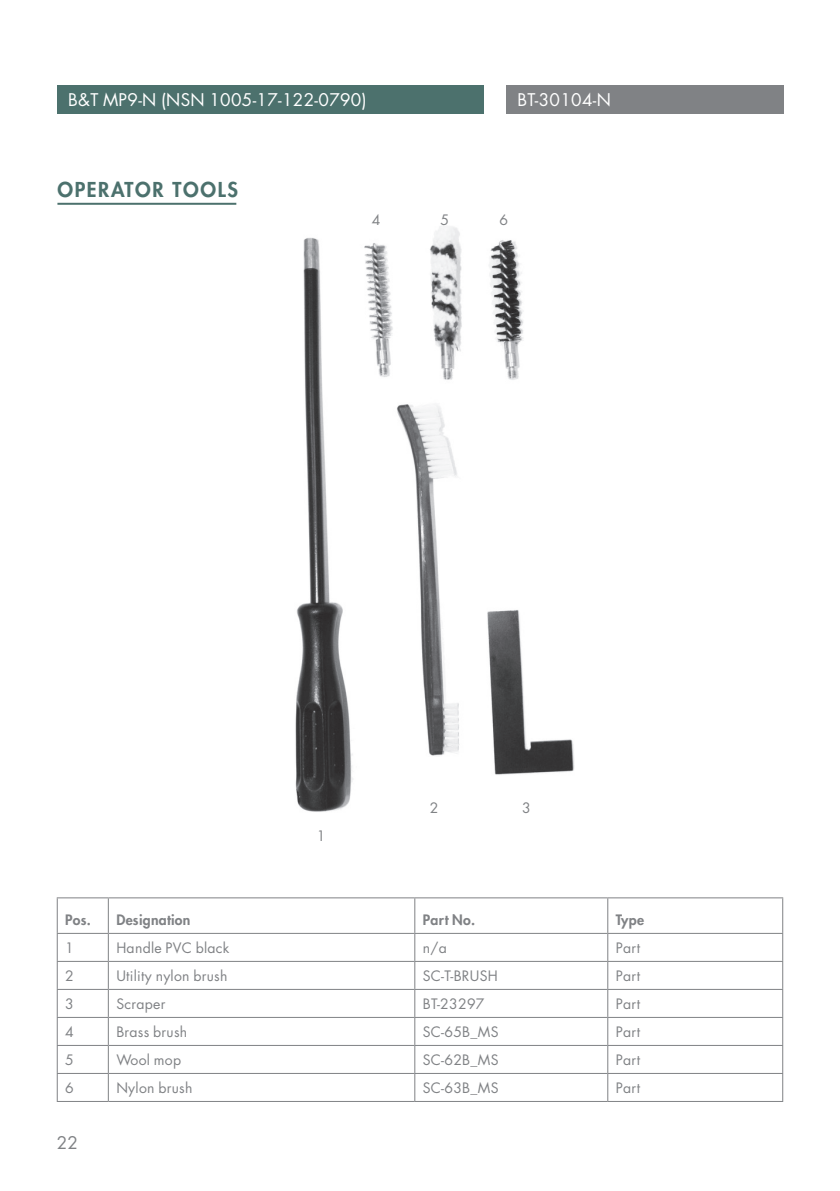
<style>
.page{position:relative;width:840px;height:1191px;background:#fff}
.page>*{position:absolute;margin:0;border:0;box-sizing:border-box;transform-origin:0 0}
.t1{font:800 20px "Futura LT";letter-spacing:.08em;color:#4c716d}
.t2{font:17px "Futura LT";letter-spacing:.02em;color:#fff}
.t3{font:17px "Futura LT";color:#808285}
.t4{font:14px "Futura LT";letter-spacing:.02em;color:#808285}
.t5{font:800 14px "Futura LT";letter-spacing:.02em;color:#808285}
</style>
<div class="page">
<div style="left:57px;top:85px;width:426px;height:28px;background:#4c716d"></div>
<div style="left:506px;top:85px;width:277px;height:28px;background:#808285"></div>
<hr style="left:57px;top:203px;width:179px;height:2px;background:#4c716d">
<hr style="left:57px;top:961px;width:51px;height:1px;background:#808285">
<hr style="left:108px;top:961px;width:306px;height:1px;background:#808285">
<hr style="left:414px;top:961px;width:193px;height:1px;background:#808285">
<hr style="left:607px;top:961px;width:175px;height:1px;background:#808285">
<hr style="left:57px;top:989px;width:51px;height:1px;background:#808285">
<hr style="left:108px;top:989px;width:306px;height:1px;background:#808285">
<hr style="left:414px;top:989px;width:193px;height:1px;background:#808285">
<hr style="left:607px;top:989px;width:175px;height:1px;background:#808285">
<hr style="left:57px;top:1017px;width:51px;height:1px;background:#808285">
<hr style="left:108px;top:1017px;width:306px;height:1px;background:#808285">
<hr style="left:414px;top:1017px;width:193px;height:1px;background:#808285">
<hr style="left:607px;top:1017px;width:175px;height:1px;background:#808285">
<hr style="left:57px;top:1045px;width:51px;height:1px;background:#808285">
<hr style="left:108px;top:1045px;width:306px;height:1px;background:#808285">
<hr style="left:414px;top:1045px;width:193px;height:1px;background:#808285">
<hr style="left:607px;top:1045px;width:175px;height:1px;background:#808285">
<hr style="left:57px;top:1073px;width:51px;height:1px;background:#808285">
<svg style="left:57px;top:934px;width:1px;height:167px"></svg>
<hr style="left:108px;top:1073px;width:306px;height:1px;background:#808285">
<svg style="left:108px;top:934px;width:1px;height:167px"></svg>
<hr style="left:414px;top:1073px;width:193px;height:1px;background:#808285">
<svg style="left:414px;top:934px;width:1px;height:167px"></svg>
<hr style="left:607px;top:1073px;width:175px;height:1px;background:#808285">
<svg style="left:607px;top:934px;width:1px;height:167px"></svg>
<hr style="left:57px;top:1101px;width:51px;height:1px;background:#808285">
<hr style="left:108px;top:1101px;width:306px;height:1px;background:#808285">
<hr style="left:414px;top:1101px;width:193px;height:1px;background:#808285">
<hr style="left:607px;top:1101px;width:175px;height:1px;background:#808285">
<hr style="left:57px;top:897px;width:51px;height:1px;background:#808285">
<hr style="left:57px;top:898px;width:1px;height:35px;background:#808285">
<hr style="left:108px;top:897px;width:306px;height:1px;background:#808285">
<hr style="left:108px;top:898px;width:1px;height:35px;background:#808285">
<hr style="left:414px;top:897px;width:193px;height:1px;background:#808285">
<hr style="left:414px;top:898px;width:1px;height:35px;background:#808285">
<hr style="left:607px;top:897px;width:175px;height:1px;background:#808285">
<hr style="left:607px;top:898px;width:1px;height:35px;background:#808285">
<hr style="left:781px;top:898px;width:1px;height:35px;background:#808285">
<hr style="left:57px;top:933px;width:51px;height:1px;background:#808285">
<hr style="left:108px;top:933px;width:306px;height:1px;background:#808285">
<hr style="left:414px;top:933px;width:193px;height:1px;background:#808285">
<hr style="left:607px;top:933px;width:175px;height:1px;background:#808285">
<img style="left:295px;top:226px;width:279px;height:586px">
<p class="t2" style="left:68px;top:89px;width:300px">B&amp;T MP9-N (NSN 1005-17-122-0790)</p>
<p class="t2" style="left:517px;top:89px;width:95px">BT-30104-N</p>
<h1 class="t1" style="left:57px;top:176px;width:182px">OPERATOR TOOLS</h1>
<p class="t4" style="left:371px;top:211px;width:10px">4</p>
<p class="t4" style="left:440px;top:211px;width:10px">5</p>
<p class="t4" style="left:499px;top:211px;width:10px">6</p>
<p class="t4" style="left:316px;top:827px;width:10px">1</p>
<p class="t4" style="left:429px;top:799px;width:10px">2</p>
<p class="t4" style="left:522px;top:799px;width:10px">3</p>
<p class="t5" style="left:65px;top:911px;width:27px">Pos.</p>
<p class="t5" style="left:116px;top:911px;width:76px">Designation</p>
<p class="t5" style="left:422px;top:911px;width:54px">Part No.</p>
<p class="t5" style="left:615px;top:911px;width:30px">Type</p>
<p class="t4" style="left:65px;top:939px;width:10px">1</p>
<p class="t4" style="left:116px;top:939px;width:115px">Handle PVC black</p>
<p class="t4" style="left:422px;top:939px;width:26px">n/a</p>
<p class="t4" style="left:615px;top:939px;width:26px">Part</p>
<p class="t4" style="left:65px;top:967px;width:10px">2</p>
<p class="t4" style="left:116px;top:967px;width:113px">Utility nylon brush</p>
<p class="t4" style="left:422px;top:967px;width:76px">SC-T-BRUSH</p>
<p class="t4" style="left:615px;top:967px;width:26px">Part</p>
<p class="t4" style="left:65px;top:995px;width:10px">3</p>
<p class="t4" style="left:116px;top:995px;width:50px">Scraper</p>
<p class="t4" style="left:422px;top:995px;width:63px">BT-23297</p>
<p class="t4" style="left:615px;top:995px;width:26px">Part</p>
<p class="t4" style="left:65px;top:1023px;width:10px">4</p>
<p class="t4" style="left:116px;top:1023px;width:72px">Brass brush</p>
<p class="t4" style="left:422px;top:1023px;width:77px">SC-65B_MS</p>
<p class="t4" style="left:615px;top:1023px;width:26px">Part</p>
<p class="t4" style="left:65px;top:1051px;width:10px">5</p>
<p class="t4" style="left:116px;top:1051px;width:66px">Wool mop</p>
<p class="t4" style="left:422px;top:1051px;width:77px">SC-62B_MS</p>
<p class="t4" style="left:615px;top:1051px;width:26px">Part</p>
<p class="t4" style="left:65px;top:1079px;width:10px">6</p>
<p class="t4" style="left:116px;top:1079px;width:78px">Nylon brush</p>
<p class="t4" style="left:422px;top:1079px;width:77px">SC-63B_MS</p>
<p class="t4" style="left:615px;top:1079px;width:26px">Part</p>
<p class="t3" style="left:57px;top:1132px;width:23px">22</p>
</div>
